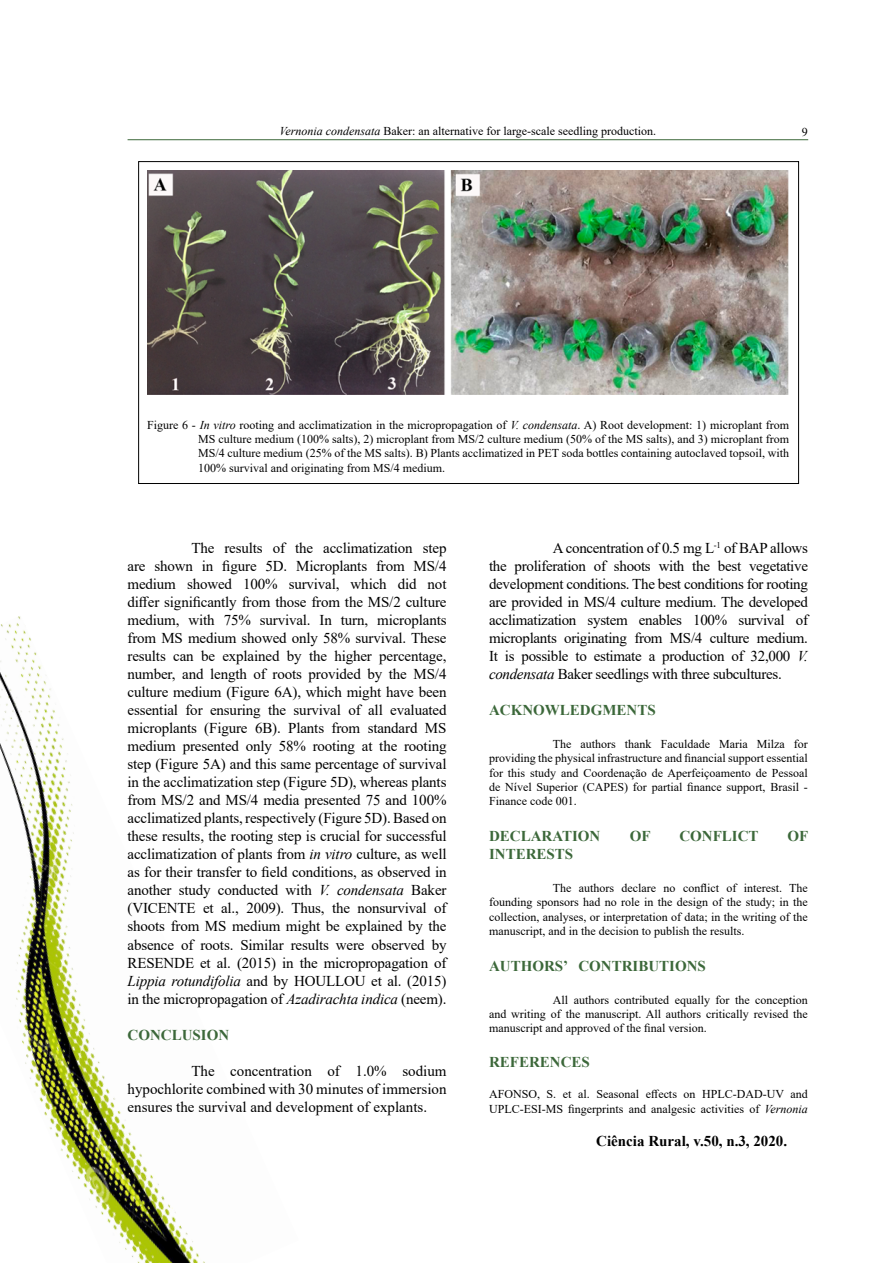
<style>
.page{position:relative;width:893px;height:1263px;background:#fff}
.page>*{position:absolute;margin:0;border:0;box-sizing:border-box;transform-origin:0 0}
.t1{font:15px/18px "Times New Roman";letter-spacing:-.01em;color:#000;text-align:justify}
.t2{font:700 15px "Times New Roman";color:#3c683a}
.t3{font:700 15px "Times New Roman";color:#000}
.t4{font:12px/14.4px "Times New Roman";color:#000;text-align:justify}
.s1{font-style:italic}
</style>
<div class="page">
<hr style="left:128px;top:139px;width:680px;height:1px;background:#3c683a">
<img style="left:0;top:616px;width:205px;height:647px">
<img style="left:147px;top:171px;width:642px;height:224px">
<p class="t4" style="left:280px;top:124px;width:378px"><span class="s1">Vernonia condensata</span> Baker: an alternative for large-scale seedling production.</p>
<p class="t4" style="left:802px;top:124px;width:7px">9</p>
<p class="t4" style="left:198px;top:417px;width:592px;text-indent:-51px">Figure 6 - <span class="s1">In vitro</span> rooting and acclimatization in the micropropagation of <span class="s1">V. condensata</span>. A) Root development: 1) microplant from MS culture medium (100% salts), 2) microplant from MS/2 culture medium (50% of the MS salts), and 3) microplant from MS/4 culture medium (25% of the MS salts). B) Plants acclimatized in PET soda bottles containing autoclaved topsoil, with 100% survival and originating from MS/4 medium.</p>
<p class="t1" style="left:128px;top:539px;width:320px;text-indent:64px">The results of the acclimatization step are shown in figure 5D. Microplants from MS/4 medium showed 100% survival, which did not differ significantly from those from the MS/2 culture medium, with 75% survival. In turn, microplants from MS medium showed only 58% survival. These results can be explained by the higher percentage, number, and length of roots provided by the MS/4 culture medium (Figure 6A), which might have been essential for ensuring the survival of all evaluated microplants (Figure 6B). Plants from standard MS medium presented only 58% rooting at the rooting step (Figure 5A) and this same percentage of survival in the acclimatization step (Figure 5D), whereas plants from MS/2 and MS/4 media presented 75 and 100% acclimatized plants, respectively (Figure 5D). Based on these results, the rooting step is crucial for successful acclimatization of plants from <span class="s1">in vitro</span> culture, as well as for their transfer to field conditions, as observed in another study conducted with <span class="s1">V. condensata</span> Baker (VICENTE et al., 2009). Thus, the nonsurvival of shoots from MS medium might be explained by the absence of roots. Similar results were observed by RESENDE et al. (2015) in the micropropagation of <span class="s1">Lippia rotundifolia</span> and by HOULLOU et al. (2015) in the micropropagation of <span class="s1">Azadirachta indica</span> (neem).</p>
<p class="t2" style="left:128px;top:1024px;width:103px">CONCLUSION</p>
<p class="t1" style="left:128px;top:1061px;width:320px;text-indent:64px">The concentration of 1.0% sodium hypochlorite combined with 30 minutes of immersion ensures the survival and development of explants.</p>
<p class="t1" style="left:489px;top:539px;width:320px;text-indent:64px">A concentration of 0.5 mg L<sup>-1</sup> of BAP allows the proliferation of shoots with the best vegetative development conditions. The best conditions for rooting are provided in MS/4 culture medium. The developed acclimatization system enables 100% survival of microplants originating from MS/4 culture medium.<br>It is possible to estimate a production of 32,000 <span class="s1">V. condensata</span> Baker seedlings with three subcultures.</p>
<p class="t2" style="left:489px;top:700px;width:168px">ACKNOWLEDGMENTS</p>
<p class="t4" style="left:489px;top:736px;width:320px;text-indent:64px">The authors thank Faculdade Maria Milza for providing the physical infrastructure and financial support essential for this study and Coordenação de Aperfeiçoamento de Pessoal de Nível Superior (CAPES) for partial finance support, Brasil - Finance code 001.</p>
<p class="t2" style="left:489px;top:826px;width:113px">DECLARATION</p>
<p class="t2" style="left:630px;top:826px;width:22px">OF</p>
<p class="t2" style="left:679px;top:826px;width:81px">CONFLICT</p>
<p class="t2" style="left:788px;top:826px;width:22px">OF</p>
<p class="t2" style="left:489px;top:844px;width:86px">INTERESTS</p>
<p class="t4" style="left:489px;top:880px;width:320px;text-indent:64px">The authors declare no conflict of interest. The founding sponsors had no role in the design of the study; in the collection, analyses, or interpretation of data; in the writing of the manuscript, and in the decision to publish the results.</p>
<p class="t2" style="left:489px;top:955px;width:218px">AUTHORS’ CONTRIBUTIONS</p>
<p class="t4" style="left:489px;top:992px;width:320px;text-indent:64px">All authors contributed equally for the conception and writing of the manuscript. All authors critically revised the manuscript and approved of the final version.</p>
<p class="t2" style="left:489px;top:1051px;width:102px">REFERENCES</p>
<p class="t4" style="left:489px;top:1087px;width:320px">AFONSO, S. et al. Seasonal effects on HPLC-DAD-UV and<br>UPLC-ESI-MS fingerprints and analgesic activities of <span class="s1">Vernonia</span></p>
<p class="t3" style="left:596px;top:1130px;width:192px">Ciência Rural, v.50, n.3, 2020.</p>
</div>
